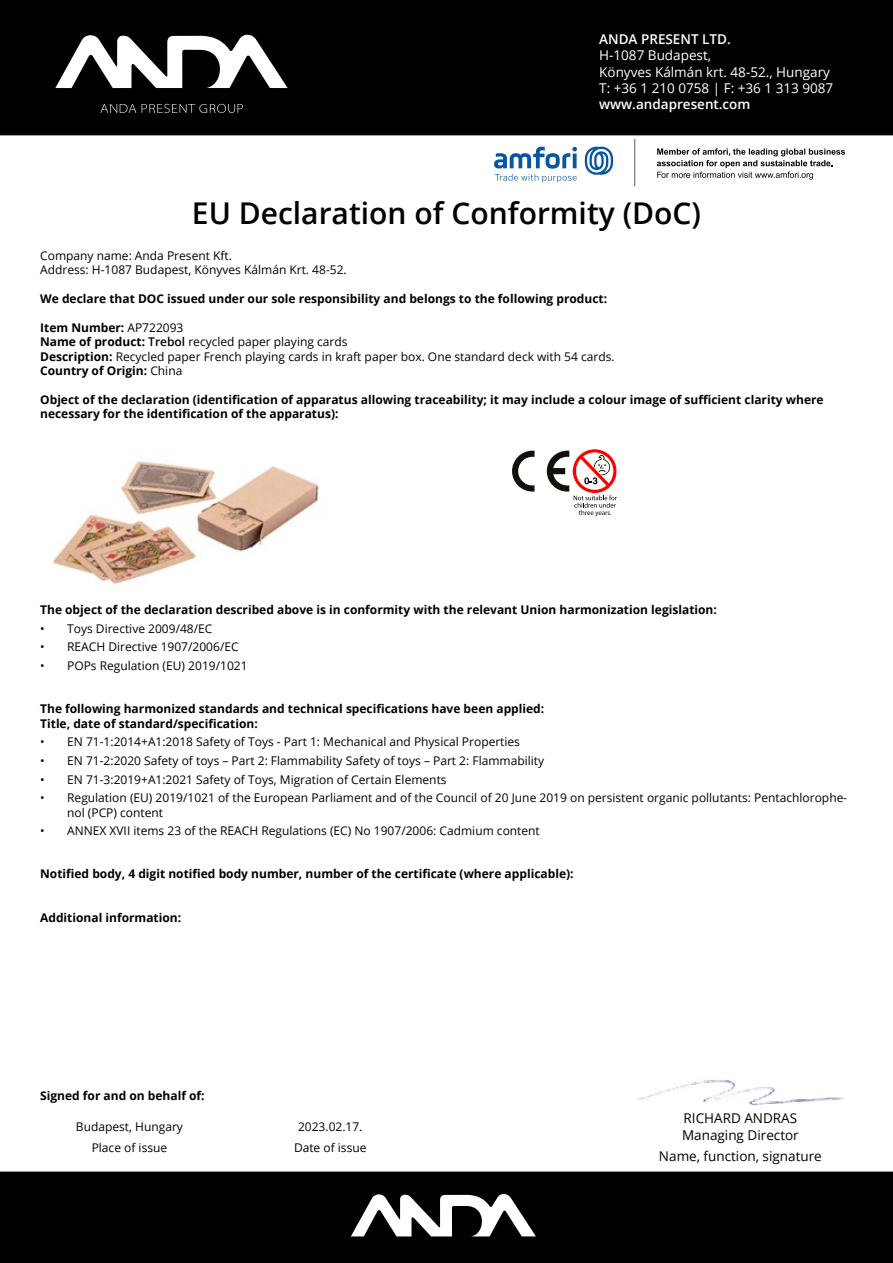
<style>
.page{position:relative;width:893px;height:1263px;background:#fff}
.page>*{position:absolute;margin:0;border:0;box-sizing:border-box;transform-origin:0 0}
.t1{font:600 30px "Open Sans";color:#000}
.t2{font:13.5px/16.2px "Open Sans";color:#fff}
.t3{font:13.5px/16.2px "Open Sans";color:#000}
.t4{font:600 13.5px "Open Sans";color:#fff}
.t5{font:12px/14.4px "Open Sans";color:#000}
.t6{font:700 12px/14.4px "Open Sans";color:#000}
.s1{font-weight:700}
.s2{font-weight:600}
</style>
<div class="page">
<div style="left:0;top:0;width:893px;height:135px;background:#000"></div>
<div style="left:0;top:1171px;width:893px;height:92px;background:#000"></div>
<svg style="left:55px;top:34px;width:233px;height:54px"></svg>
<svg style="left:100px;top:104px;width:143px;height:9px"></svg>
<img style="left:52px;top:461px;width:267px;height:123px">
<svg style="left:351px;top:1193px;width:185px;height:43px"></svg>
<svg style="left:585px;top:147px;width:28px;height:28px"></svg>
<svg style="left:494px;top:147px;width:83px;height:35px"></svg>
<hr style="left:634px;top:139px;width:1px;height:47px;background:#686e79">
<svg style="left:657px;top:148px;width:188px;height:32px"></svg>
<img style="left:638px;top:1080px;width:206px;height:26px">
<svg style="left:512px;top:451px;width:23px;height:41px"></svg>
<svg style="left:547px;top:449px;width:70px;height:67px"></svg>
<p class="t4" style="left:599px;top:30px;width:133px">ANDA PRESENT LTD.</p>
<p class="t2" style="left:599px;top:47px;width:236px">H-1087 Budapest,<br>Könyves Kálmán krt. 48-52., Hungary<br>T: +36 1 210 0758 | F: +36 1 313 9087</p>
<p class="t4" style="left:599px;top:95px;width:153px">www.andapresent.com</p>
<h1 class="t1" style="left:192px;top:192px;width:511px">EU Declaration of Conformity (DoC)</h1>
<p class="t5" style="left:40px;top:248px;width:308px">Company name: Anda Present Kft.<br>Address: H-1087 Budapest, Könyves Kálmán Krt. 48-52.</p>
<p class="t6" style="left:40px;top:291px;width:569px">We declare that DOC issued under our sole responsibility and belongs to the following product:</p>
<p class="t5" style="left:40px;top:320px;width:576px"><span class="s1">Item Number:</span> AP722093<br><span class="s1">Name of product:</span> <span class="s2">Trebol</span> recycled paper playing cards<br><span class="s1">Description:</span> Recycled paper French playing cards in kraft paper box. One standard deck with 54 cards.<br><span class="s1">Country of Origin:</span> China</p>
<p class="t6" style="left:40px;top:392px;width:785px">Object of the declaration (identification of apparatus allowing traceability; it may include a colour image of sufficient clarity where necessary for the identification of the apparatus):</p>
<p class="t6" style="left:40px;top:602px;width:678px">The object of the declaration described above is in conformity with the relevant Union harmonization legislation:</p>
<p class="t5" style="left:40px;top:621px;width:174px">• Toys Directive 2009/48/EC</p>
<p class="t5" style="left:40px;top:639px;width:200px">• REACH Directive 1907/2006/EC</p>
<p class="t5" style="left:40px;top:658px;width:209px">• POPs Regulation (EU) 2019/1021</p>
<p class="t6" style="left:40px;top:701px;width:506px">The following harmonized standards and technical specifications have been applied:<br>Title, date of standard/specification:</p>
<p class="t5" style="left:40px;top:734px;width:481px">• EN 71-1:2014+A1:2018 Safety of Toys - Part 1: Mechanical and Physical Properties</p>
<p class="t5" style="left:40px;top:753px;width:505px">• EN 71-2:2020 Safety of toys – Part 2: Flammability Safety of toys – Part 2: Flammability</p>
<p class="t5" style="left:40px;top:772px;width:408px">• EN 71-3:2019+A1:2021 Safety of Toys, Migration of Certain Elements</p>
<p class="t5" style="left:67px;top:790px;width:781px;text-indent:-27px">• Regulation (EU) 2019/1021 of the European Parliament and of the Council of 20 June 2019 on persistent organic pollutants: Pentachlorophe&shy;nol (PCP) content</p>
<p class="t5" style="left:40px;top:823px;width:501px">• ANNEX XVII items 23 of the REACH Regulations (EC) No 1907/2006: Cadmium content</p>
<p class="t6" style="left:40px;top:867px;width:535px">Notified body, 4 digit notified body number, number of the certificate (where applicable):</p>
<p class="t6" style="left:40px;top:910px;width:143px">Additional information:</p>
<p class="t6" style="left:40px;top:1088px;width:166px">Signed for and on behalf of:</p>
<p class="t5" style="left:76px;top:1115px;width:109px;line-height:21px;text-align:center">Budapest, Hungary<br>Place of issue</p>
<p class="t5" style="left:294px;top:1115px;width:74px;line-height:21px;text-align:center">2023.02.17.<br>Date of issue</p>
<p class="t3" style="left:682px;top:1110px;width:118px">RICHARD ANDRAS<br>Managing Director</p>
<p class="t3" style="left:659px;top:1147px;width:164px">Name, function, signature</p>
</div>
